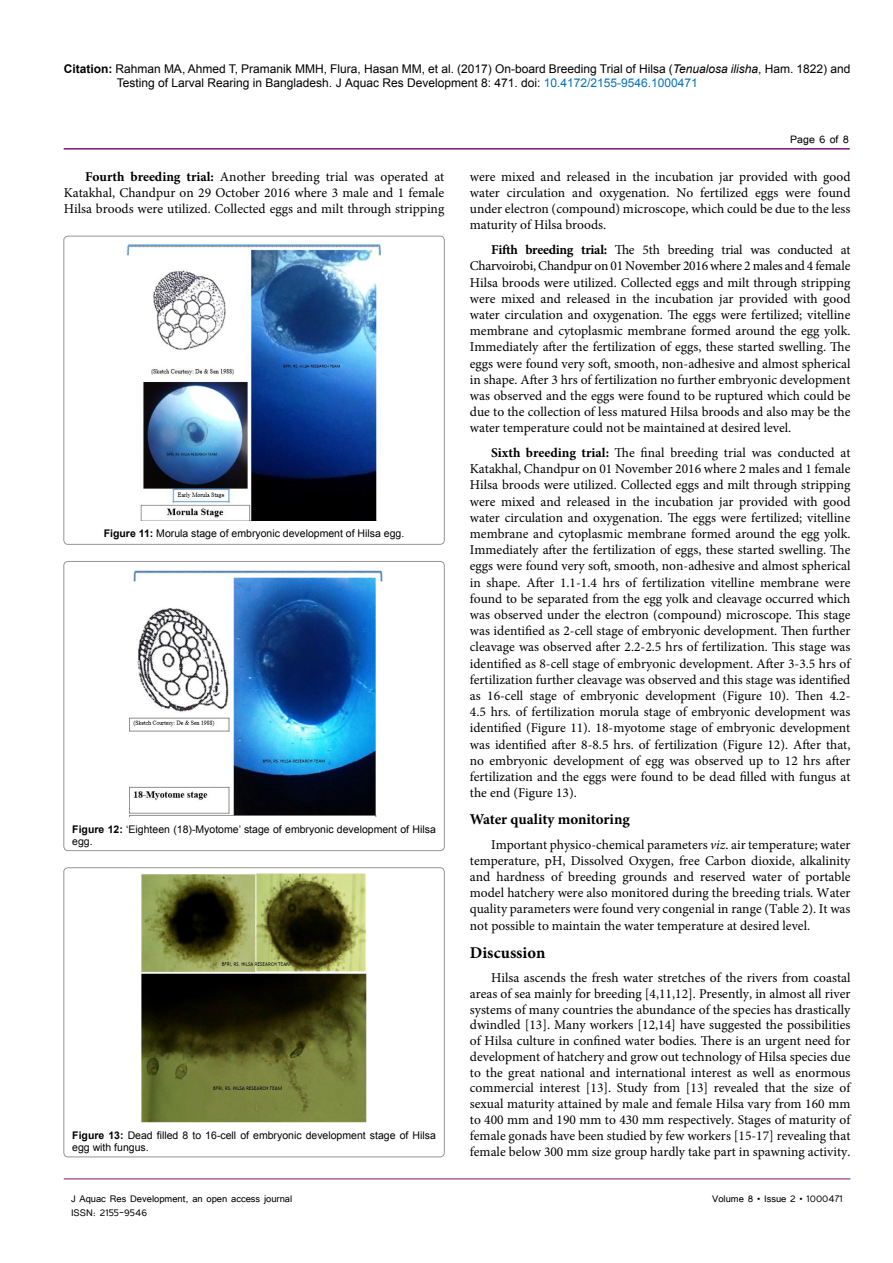
<style>
.page{position:relative;width:893px;height:1263px;background:#fff}
.page>*{position:absolute;margin:0;border:0;box-sizing:border-box;transform-origin:0 0}
.t1{font:700 16.5px "Minion Pro";color:#000}
.t2{font:700 15px "Minion Pro";letter-spacing:-.005em;color:#000}
.t3{font:13.5px/16.2px "Minion Pro";color:#000;text-align:justify}
.t4{font:13.5px "Tunga";color:#000}
.t5{font:12px/14.4px "Arial";color:#000}
.t6{font:12px "Tunga";color:#000}
.t7{font:10.5px/12.6px "Arial";color:#000}
.s1{font-weight:700}
.s2{font-style:italic}
.s3{color:#0072bc}
</style>
<div class="page">
<hr style="left:64px;top:148px;width:786px;height:2px;background:#741472">
<hr style="left:64px;top:1179px;width:786px;height:1px;background:#741472">
<div style="left:64px;top:236px;width:380px;height:308px;border:1px solid #939598;border-radius:4px"></div>
<img style="left:126px;top:244px;width:256px;height:277px">
<div style="left:64px;top:561px;width:380px;height:290px;border:1px solid #939598;border-radius:4px"></div>
<img style="left:129px;top:567px;width:253px;height:249px">
<div style="left:64px;top:868px;width:380px;height:289px;border:1px solid #939598;border-radius:4px"></div>
<img style="left:140px;top:873px;width:228px;height:249px">
<p class="t5" style="left:117px;top:61px;width:735px;text-indent:-53px"><span class="s1">Citation:</span> Rahman MA, Ahmed T, Pramanik MMH, Flura, Hasan MM, et al. (2017) On-board Breeding Trial of Hilsa (<span class="s2">Tenualosa ilisha</span>, Ham. 1822) and<br>Testing of Larval Rearing in Bangladesh<span class="s2">.</span> J Aquac Res Development 8: 471. doi: <span class="s3">10.4172/2155-9546.1000471</span></p>
<p class="t3" style="left:64px;top:168px;width:382px;text-indent:21px"><span class="s1">Fourth breeding trial:</span> Another breeding trial was operated at Katakhal, Chandpur on 29 October 2016 where 3 male and 1 female Hilsa broods were utilized. Collected eggs and milt through stripping</p>
<p class="t7" style="left:104px;top:527px;width:302px"><span class="s1">Figure 11:</span> Morula stage of embryonic development of Hilsa egg.</p>
<p class="t7" style="left:72px;top:823px;width:365px"><span class="s1">Figure 12:</span> ‘Eighteen (18)-Myotome’ stage of embryonic development of Hilsa egg.</p>
<p class="t7" style="left:72px;top:1129px;width:365px"><span class="s1">Figure 13:</span> Dead filled 8 to 16-cell of embryonic development stage of Hilsa egg with fungus.</p>
<p class="t4" style="left:790px;top:131px;width:60px">Page 6 of 8</p>
<p class="t3" style="left:470px;top:168px;width:382px">were mixed and released in the incubation jar provided with good water circulation and oxygenation. No fertilized eggs were found under electron (compound) microscope, which could be due to the less maturity of Hilsa broods.</p>
<p class="t3" style="left:470px;top:242px;width:382px;text-indent:21px"><span class="s1">Fifth breeding trial:</span> The 5th breeding trial was conducted at Charvoirobi, Chandpur on 01 November 2016 where 2 males and 4 female Hilsa broods were utilized. Collected eggs and milt through stripping were mixed and released in the incubation jar provided with good water circulation and oxygenation. The eggs were fertilized; vitelline membrane and cytoplasmic membrane formed around the egg yolk.<br>Immediately after the fertilization of eggs, these started swelling. The eggs were found very soft, smooth, non-adhesive and almost spherical in shape. After 3 hrs of fertilization no further embryonic development was observed and the eggs were found to be ruptured which could be due to the collection of less matured Hilsa broods and also may be the water temperature could not be maintained at desired level.</p>
<p class="t3" style="left:470px;top:445px;width:382px;text-indent:21px"><span class="s1">Sixth breeding trial:</span> The final breeding trial was conducted at Katakhal, Chandpur on 01 November 2016 where 2 males and 1 female Hilsa broods were utilized. Collected eggs and milt through stripping were mixed and released in the incubation jar provided with good water circulation and oxygenation. The eggs were fertilized; vitelline membrane and cytoplasmic membrane formed around the egg yolk.<br>Immediately after the fertilization of eggs, these started swelling. The eggs were found very soft, smooth, non-adhesive and almost spherical in shape. After 1.1-1.4 hrs of fertilization vitelline membrane were found to be separated from the egg yolk and cleavage occurred which was observed under the electron (compound) microscope. This stage was identified as 2-cell stage of embryonic development. Then further cleavage was observed after 2.2-2.5 hrs of fertilization. This stage was identified as 8-cell stage of embryonic development. After 3-3.5 hrs of fertilization further cleavage was observed and this stage was identified as 16-cell stage of embryonic development (Figure 10). Then 4.2- 4.5 hrs. of fertilization morula stage of embryonic development was identified (Figure 11). 18-myotome stage of embryonic development was identified after 8-8.5 hrs. of fertilization (Figure 12). After that, no embryonic development of egg was observed up to 12 hrs after fertilization and the eggs were found to be dead filled with fungus at the end (Figure 13).</p>
<p class="t2" style="left:470px;top:808px;width:161px">Water quality monitoring</p>
<p class="t3" style="left:470px;top:836px;width:382px;text-indent:21px">Important physico-chemical parameters <span class="s2">viz</span>. air temperature; water temperature, pH, Dissolved Oxygen, free Carbon dioxide, alkalinity and hardness of breeding grounds and reserved water of portable model hatchery were also monitored during the breeding trials. Water quality parameters were found very congenial in range (Table 2). It was not possible to maintain the water temperature at desired level.</p>
<p class="t1" style="left:470px;top:941px;width:77px">Discussion</p>
<p class="t3" style="left:470px;top:970px;width:382px;text-indent:21px">Hilsa ascends the fresh water stretches of the rivers from coastal areas of sea mainly for breeding [4,11,12]. Presently, in almost all river systems of many countries the abundance of the species has drastically dwindled [13]. Many workers [12,14] have suggested the possibilities of Hilsa culture in confined water bodies. There is an urgent need for development of hatchery and grow out technology of Hilsa species due to the great national and international interest as well as enormous commercial interest [13]. Study from [13] revealed that the size of sexual maturity attained by male and female Hilsa vary from 160 mm to 400 mm and 190 mm to 430 mm respectively. Stages of maturity of female gonads have been studied by few workers [15-17] revealing that female below 300 mm size group hardly take part in spawning activity.</p>
<p class="t6" style="left:71px;top:1190px;width:223px">J Aquac Res Development, an open access journal</p>
<p class="t6" style="left:712px;top:1190px;width:132px">Volume 8 • Issue 2 • 1000471</p>
<p class="t6" style="left:71px;top:1205px;width:78px">ISSN: 2155-9546</p>
</div>
